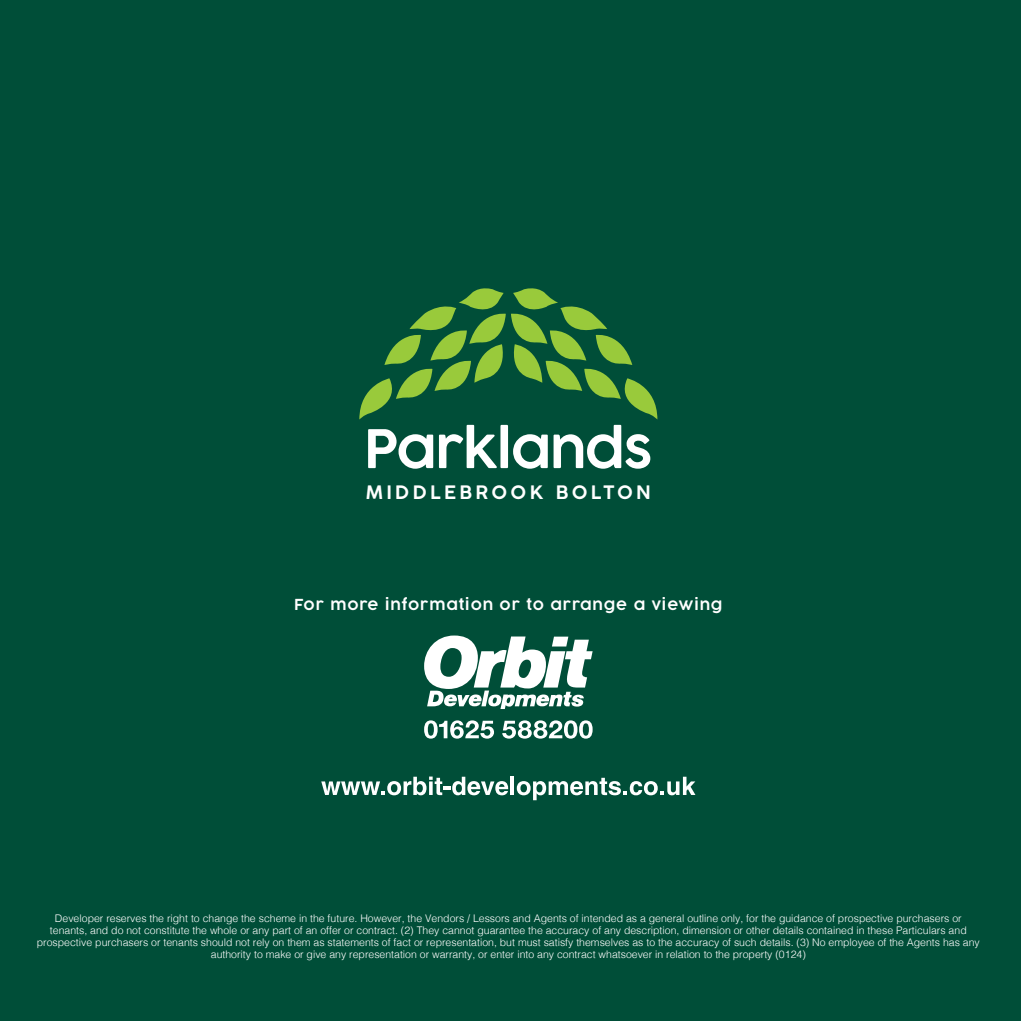
<style>
.page{position:relative;width:1021px;height:1021px;background:#fff}
.page>*{position:absolute;margin:0;border:0;box-sizing:border-box;transform-origin:0 0}
.t1{font:300 52.5px "Cocogoose Pro";letter-spacing:-.02em;color:#fff}
.t2{font:300 18.3px "Cocogoose Pro";letter-spacing:.18em;color:#fff}
.t3{font:300 15px "Cocogoose Pro";letter-spacing:.06em;color:#fff}
.t4{font:300 10.5px/12px "Helvetica";color:#fff;text-align:center}
</style>
<div class="page">
<div style="left:0;top:0;width:1020px;height:1020px;background:#004e38"></div>
<svg style="left:359px;top:288px;width:298px;height:131px"></svg>
<svg style="left:424px;top:635px;width:168px;height:74px"></svg>
<svg style="left:321px;top:776px;width:187px;height:19px"></svg>
<hr style="left:510px;top:776px;width:4px;height:19px;background:#fff">
<svg style="left:517px;top:776px;width:178px;height:24px"></svg>
<svg style="left:424px;top:720px;width:70px;height:18px"></svg>
<svg style="left:502px;top:720px;width:90px;height:18px"></svg>
<h1 class="t1" style="left:364px;top:414px;width:290px">Parklands</h1>
<h2 class="t2" style="left:366px;top:480px;width:286px">MIDDLEBROOK BOLTON</h2>
<h3 class="t3" style="left:294px;top:594px;width:430px">For more information or to arrange a viewing</h3>
<p class="t4" style="left:37px;top:911px;width:944px">Developer reserves the right to change the scheme in the future. However, the Vendors / Lessors and Agents of intended as a general outline only, for the guidance of prospective purchasers or tenants, and do not constitute the whole or any part of an offer or contract. (2) They cannot guarantee the accuracy of any description, dimension or other details contained in these Particulars and prospective purchasers or tenants should not rely on them as statements of fact or representation, but must satisfy themselves as to the accuracy of such details. (3) No employee of the Agents has any authority to make or give any representation or warranty, or enter into any contract whatsoever in relation to the property (0124)</p>
</div>
